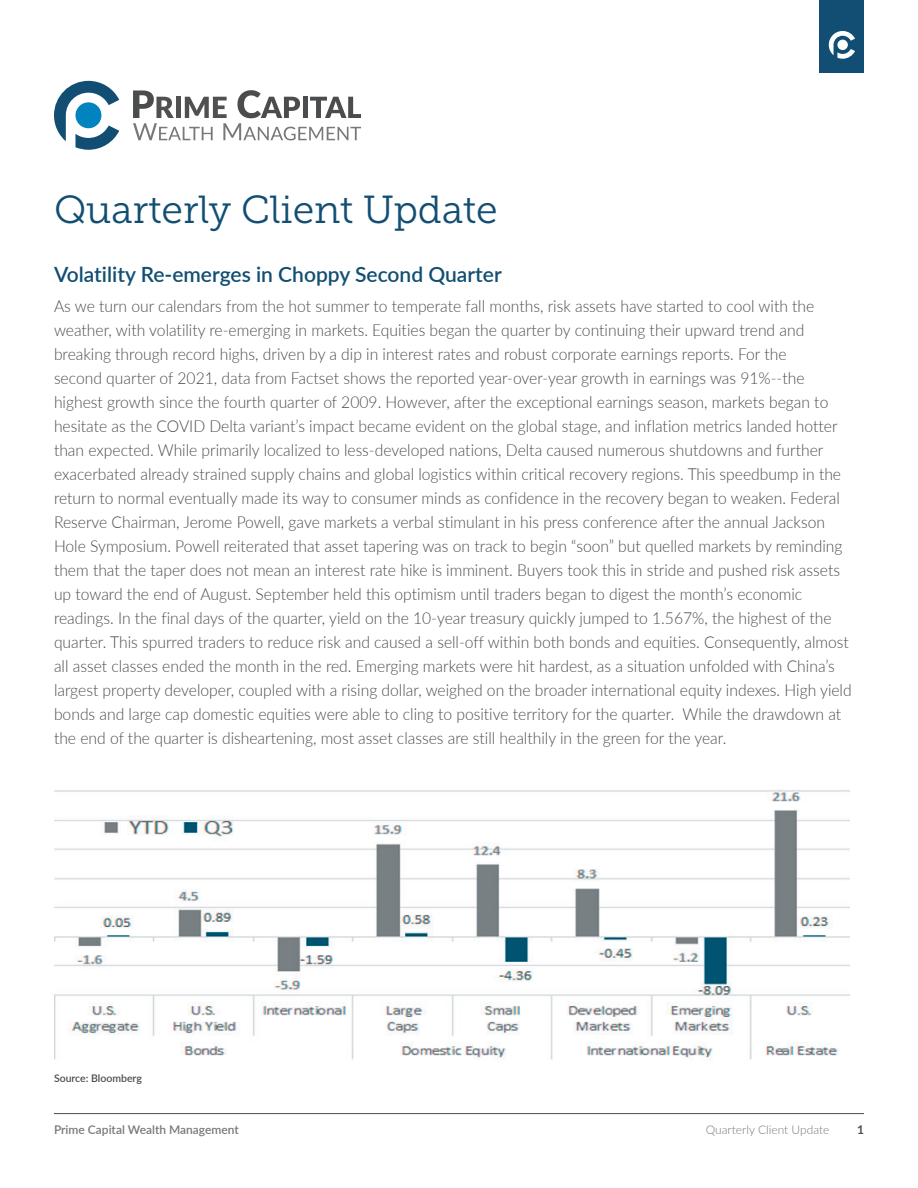
<style>
.page{position:relative;width:918px;height:1188px;background:#fff}
.page>*{position:absolute;margin:0;border:0;box-sizing:border-box;transform-origin:0 0}
.t1{font:39px "Museo Slab 300";color:#124e73}
.t2{font:600 21px "Lato";color:#124e73}
.t3{font:300 16.5px/24px "Lato";color:#4b4c4d;scale:.95 1}
.t4{font:600 12px "Lato";color:#76787b}
.t5{font:300 12px "Lato";color:#76787b}
.t6{font:700 12px "Lato";color:#4b4c4d}
.t7{font:600 10.5px "Lato";color:#4b4c4d}
</style>
<div class="page">
<hr style="left:54px;top:1113px;width:810px;height:1px;background:#4b4c4d">
<div style="left:820px;top:0;width:44px;height:73px;background:#124e73"></div>
<svg style="left:829px;top:31px;width:26px;height:28px"></svg>
<svg style="left:54px;top:81px;width:65px;height:69px"></svg>
<svg style="left:133px;top:90px;width:228px;height:50px"></svg>
<img style="left:54px;top:790px;width:796px;height:270px">
<h1 class="t1" style="left:54px;top:188px;width:445px">Quarterly Client Update</h1>
<p class="t2" style="left:54px;top:259px;width:449px">Volatility Re-emerges in Choppy Second Quarter</p>
<p class="t3" style="left:54px;top:294px;width:841px">As we turn our calendars from the hot summer to temperate fall months, risk assets have started to cool with the weather, with volatility re-emerging in markets. Equities began the quarter by continuing their upward trend and breaking through record highs, driven by a dip in interest rates and robust corporate earnings reports. For the<br>second quarter of 2021, data from Factset shows the reported year-over-year growth in earnings was 91%--the highest growth since the fourth quarter of 2009. However, after the exceptional earnings season, markets began to hesitate as the COVID Delta variant’s impact became evident on the global stage, and inflation metrics landed hotter than expected. While primarily localized to less-developed nations, Delta caused numerous shutdowns and further exacerbated already strained supply chains and global logistics within critical recovery regions. This speedbump in the return to normal eventually made its way to consumer minds as confidence in the recovery began to weaken. Federal Reserve Chairman, Jerome Powell, gave markets a verbal stimulant in his press conference after the annual Jackson Hole Symposium. Powell reiterated that asset tapering was on track to begin “soon” but quelled markets by reminding them that the taper does not mean an interest rate hike is imminent. Buyers took this in stride and pushed risk assets up toward the end of August. September held this optimism until traders began to digest the month’s economic readings. In the final days of the quarter, yield on the 10-year treasury quickly jumped to 1.567%, the highest of the quarter. This spurred traders to reduce risk and caused a sell-off within both bonds and equities. Consequently, almost all asset classes ended the month in the red. Emerging markets were hit hardest, as a situation unfolded with China’s largest property developer, coupled with a rising dollar, weighed on the broader international equity indexes. High yield bonds and large cap domestic equities were able to cling to positive territory for the quarter. While the drawdown at the end of the quarter is disheartening, most asset classes are still healthily in the green for the year.</p>
<p class="t7" style="left:54px;top:1070px;width:89px">Source: Bloomberg</p>
<p class="t4" style="left:54px;top:1121px;width:186px">Prime Capital Wealth Management</p>
<p class="t5" style="left:706px;top:1121px;width:125px">Quarterly Client Update</p>
<p class="t6" style="left:857px;top:1121px;width:8px">1</p>
</div>
